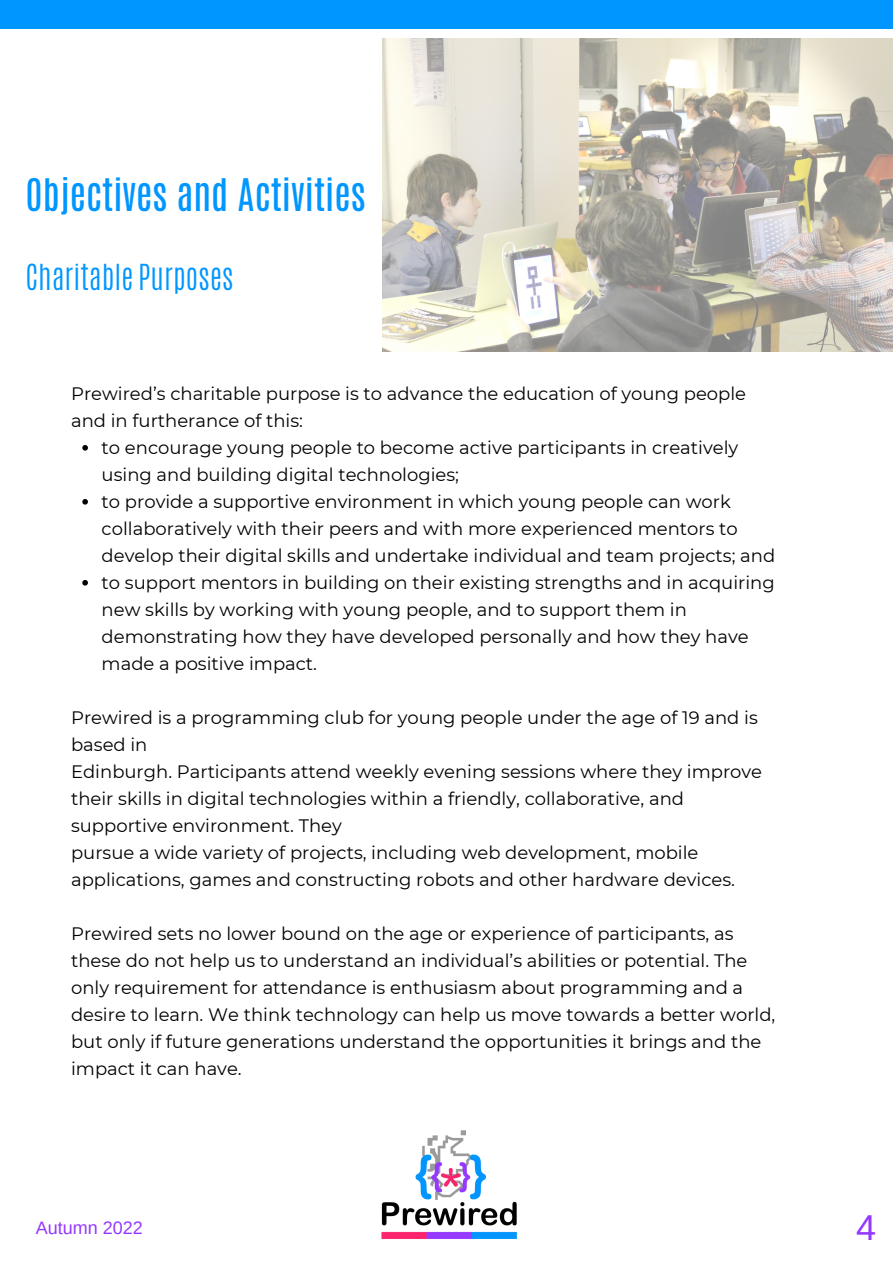
<style>
.page{position:relative;width:893px;height:1264px;background:#fff}
.page>*{position:absolute;margin:0;border:0;box-sizing:border-box;transform-origin:0 0}
.t1{font:37.35px "Antonio";color:#0096ff}
.t2{font:36px "Arimo";color:#9437ff}
.t3{font:300 30px "Antonio";color:#0096ff}
.t4{font:18px/27px "Montserrat";color:#000}
.t5{font:18px "Arimo";color:#9437ff}
</style>
<div class="page">
<div style="left:0;top:0;width:892px;height:28px;background:#0096ff"></div>
<svg style="left:82px;top:445px;width:6px;height:5px"></svg>
<svg style="left:82px;top:499px;width:6px;height:5px"></svg>
<svg style="left:82px;top:580px;width:6px;height:5px"></svg>
<img style="left:381px;top:1130px;width:136px;height:109px">
<img style="left:382px;top:38px;width:510px;height:313px">
<h1 class="t1" style="left:26px;top:168px;width:341px">Objectives and Activities</h1>
<h3 class="t3" style="left:26px;top:255px;width:210px">Charitable Purposes</h3>
<p class="t4" style="left:71px;top:380px;width:676px">Prewired’s charitable purpose is to advance the education of young people and in furtherance of this:</p>
<p class="t4" style="left:102px;top:434px;width:675px">to encourage young people to become active participants in creatively using and building digital technologies;<br>to provide a supportive environment in which young people can work collaboratively with their peers and with more experienced mentors to develop their digital skills and undertake individual and team projects; and to support mentors in building on their existing strengths and in acquiring new skills by working with young people, and to support them in demonstrating how they have developed personally and how they have made a positive impact.</p>
<p class="t4" style="left:71px;top:704px;width:692px">Prewired is a programming club for young people under the age of 19 and is based in<br>Edinburgh. Participants attend weekly evening sessions where they improve their skills in digital technologies within a friendly, collaborative, and supportive environment. They<br>pursue a wide variety of projects, including web development, mobile applications, games and constructing robots and other hardware devices.</p>
<p class="t4" style="left:71px;top:919px;width:705px">Prewired sets no lower bound on the age or experience of participants, as these do not help us to understand an individual’s abilities or potential. The only requirement for attendance is enthusiasm about programming and a desire to learn. We think technology can help us move towards a better world, but only if future generations understand the opportunities it brings and the impact it can have.</p>
<p class="t5" style="left:36px;top:1217px;width:108px">Autumn 2022</p>
<h2 class="t2" style="left:856px;top:1207px;width:21px">4</h2>
</div>
